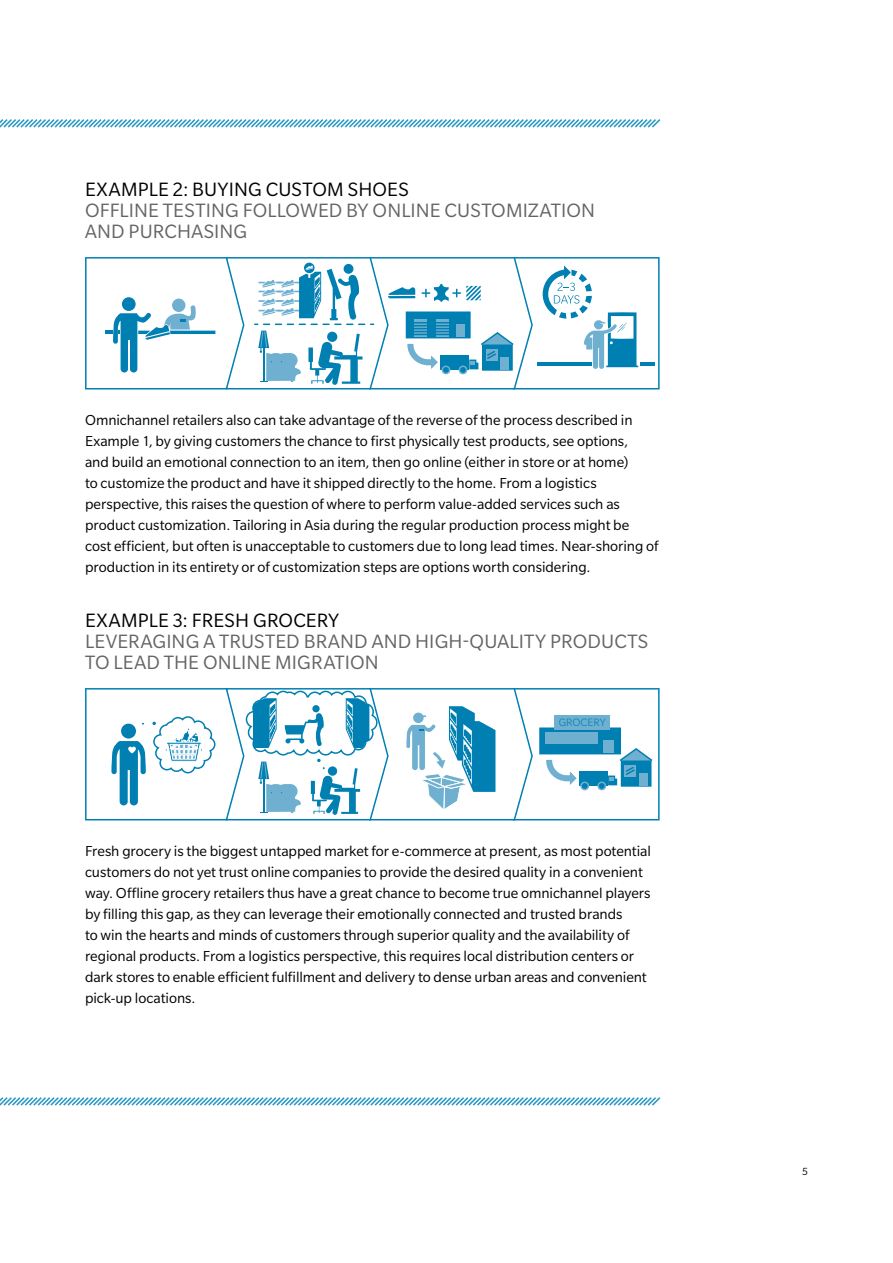
<style>
.page{position:relative;width:893px;height:1263px;background:#fff}
.page>*{position:absolute;margin:0;border:0;box-sizing:border-box;transform-origin:0 0}
.t1{font:21px/21px "Slate Pro";letter-spacing:.005em;color:#636466}
.t2{font:21px "Slate Pro";letter-spacing:.005em;color:#000}
.t3{font:15.75px/21px "Slate Pro";letter-spacing:-.005em;color:#000}
.t4{font:300 11.55px "Slate Pro";color:#0080b2}
.t5{font:11.25px "Slate Pro";color:#000}
</style>
<div class="page">
<svg style="left:85px;top:257px;width:575px;height:132px"></svg>
<svg style="left:85px;top:688px;width:575px;height:132px"></svg>
<svg style="left:0;top:1097px;width:661px;height:9px"></svg>
<svg style="left:0;top:119px;width:661px;height:9px"></svg>
<h1 class="t2" style="left:85px;top:178px;width:325px">EXAMPLE 2: BUYING CUSTOM SHOES</h1>
<h1 class="t1" style="left:85px;top:199px;width:511px">OFFLINE TESTING FOLLOWED BY ONLINE CUSTOMIZATION<br>AND PURCHASING</h1>
<p class="t3" style="left:85px;top:410px;width:575px">Omnichannel retailers also can take advantage of the reverse of the process described in Example 1, by giving customers the chance to first physically test products, see options,<br>and build an emotional connection to an item, then go online (either in store or at home)<br>to customize the product and have it shipped directly to the home. From a logistics perspective, this raises the question of where to perform value-added services such as product customization. Tailoring in Asia during the regular production process might be cost efficient, but often is unacceptable to customers due to long lead times. Near-shoring of production in its entirety or of customization steps are options worth considering.</p>
<h1 class="t2" style="left:85px;top:609px;width:255px">EXAMPLE 3: FRESH GROCERY</h1>
<h1 class="t1" style="left:85px;top:630px;width:565px">LEVERAGING A TRUSTED BRAND AND HIGH-QUALITY PRODUCTS<br>TO LEAD THE ONLINE MIGRATION</h1>
<p class="t4" style="left:559px;top:716px;width:48px">GROCERY</p>
<p class="t3" style="left:85px;top:841px;width:567px">Fresh grocery is the biggest untapped market for e-commerce at present, as most potential customers do not yet trust online companies to provide the desired quality in a convenient way. Offline grocery retailers thus have a great chance to become true omnichannel players by filling this gap, as they can leverage their emotionally connected and trusted brands<br>to win the hearts and minds of customers through superior quality and the availability of regional products. From a logistics perspective, this requires local distribution centers or dark stores to enable efficient fulfillment and delivery to dense urban areas and convenient pick-up locations.</p>
<p class="t5" style="left:802px;top:1166px;width:7px">5</p>
</div>
